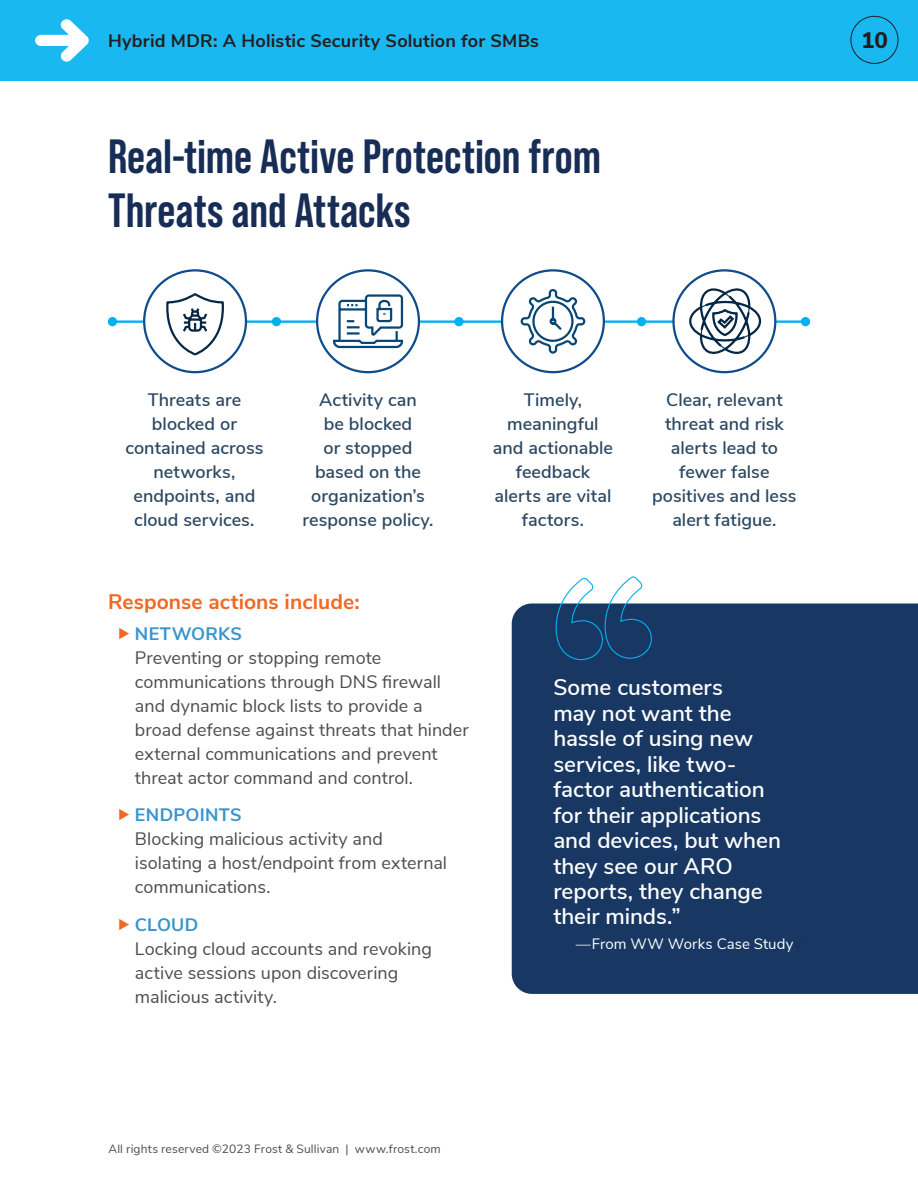
<style>
.page{position:relative;width:918px;height:1188px;background:#fff}
.page>*{position:absolute;margin:0;border:0;box-sizing:border-box;transform-origin:0 0}
._1st_Lvl_Header{font:700 48px/54px "Bebas Neue Pro";color:#172d55}
.t1{font:600 22.5px/25.5px "Nunito Sans";letter-spacing:-.005em;color:#fff}
.t2{font:800 22.5px "Nunito Sans";color:#231f20}
._2nd_Lvl_Header{font:700 21px "Nunito Sans";letter-spacing:.005em;color:#f26722}
.Bullet_List{font:18px/24px "Nunito Sans";color:#4b4c4d}
.Body_Text{font:600 18px/24px "Nunito Sans";color:#2b4760;text-align:center}
.t3{font:700 18px "Nunito Sans";letter-spacing:.01em;color:#231f20}
.t4{font:15px "Nunito Sans";letter-spacing:.005em;color:#fff}
.t5{font:12px "Nunito Sans";letter-spacing:.015em;color:#4b4c4d}
.s1{font-weight:700;color:#3895ce}
.s2{color:#172d55}
</style>
<div class="page">
<div style="left:0;top:0;width:918px;height:81px;background:#1ab8f1"></div>
<svg style="left:35px;top:19px;width:54px;height:43px"></svg>
<div style="left:850px;top:16px;width:48px;height:48px;border:1px solid #231f20;border-radius:50%"></div>
<hr style="left:112px;top:320px;width:694px;height:3px;background:#00b0f0">
<div style="left:108px;top:317px;width:9px;height:9px;background:#00b0f0;border-radius:50%"></div>
<div style="left:801px;top:317px;width:9px;height:9px;background:#00b0f0;border-radius:50%"></div>
<div style="left:144px;top:270px;width:102px;height:102px;background:#fff;border-radius:50%"></div>
<div style="left:143px;top:269px;width:104px;height:104px;border:2px solid #0e4c8b;border-radius:50%"></div>
<svg style="left:166px;top:293px;width:58px;height:63px"></svg>
<div style="left:317px;top:270px;width:102px;height:102px;background:#fff;border-radius:50%"></div>
<div style="left:316px;top:269px;width:104px;height:104px;border:2px solid #0e4c8b;border-radius:50%"></div>
<svg style="left:333px;top:294px;width:71px;height:55px"></svg>
<div style="left:502px;top:270px;width:102px;height:102px;background:#fff;border-radius:50%"></div>
<div style="left:501px;top:269px;width:104px;height:104px;border:2px solid #0e4c8b;border-radius:50%"></div>
<svg style="left:520px;top:290px;width:66px;height:64px"></svg>
<div style="left:674px;top:270px;width:101px;height:102px;background:#fff;border-radius:50%"></div>
<div style="left:672px;top:269px;width:104px;height:104px;border:2px solid #0e4c8b;border-radius:50%"></div>
<svg style="left:688px;top:285px;width:74px;height:72px"></svg>
<div style="left:272px;top:317px;width:9px;height:9px;background:#00b0f0;border-radius:50%"></div>
<div style="left:454px;top:317px;width:10px;height:9px;background:#00b0f0;border-radius:50%"></div>
<div style="left:637px;top:317px;width:9px;height:9px;background:#00b0f0;border-radius:50%"></div>
<div style="left:512px;top:603px;width:406px;height:391px;background:#183863"></div>
<svg style="left:555px;top:576px;width:97px;height:197px"></svg>
<p class="t3" style="left:108px;top:28px;width:433px">Hybrid MDR: A Holistic Security Solution for SMBs</p>
<p class="t2" style="left:861px;top:24px;width:29px">10</p>
<h1 class="_1st_Lvl_Header" style="left:108px;top:129px;width:494px">Real-time Active Protection from<br>Threats and Attacks</h1>
<p class="Body_Text" style="left:125px;top:386px;width:139px">Threats are blocked or contained across networks, endpoints, and cloud services.</p>
<p class="Body_Text" style="left:302px;top:386px;width:133px">Activity can<br>be blocked<br>or stopped based on the organization’s response policy.</p>
<p class="Body_Text" style="left:493px;top:386px;width:122px">Timely, meaningful and actionable feedback alerts are vital factors.</p>
<p class="Body_Text" style="left:652px;top:386px;width:146px">Clear, relevant threat and risk alerts lead to fewer false positives and less alert fatigue.</p>
<h2 class="_2nd_Lvl_Header" style="left:108px;top:587px;width:253px">Response actions include:</h2>
<p class="Bullet_List" style="left:135px;top:621px;width:335px"><span class="s1">NETWORKS<br></span>Preventing or stopping remote communications through DNS firewall and dynamic block lists to provide a broad defense against threats that hinder external communications and prevent threat actor command and control.</p>
<p class="Bullet_List" style="left:135px;top:802px;width:314px"><span class="s1">ENDPOINTS<br></span>Blocking malicious activity and isolating a host/endpoint from external communications.</p>
<p class="Bullet_List" style="left:135px;top:912px;width:299px"><span class="s1">CLOUD<br></span>Locking cloud accounts and revoking active sessions upon discovering malicious activity.</p>
<p class="t5" style="left:108px;top:1140px;width:334px">All rights reserved ©2023 Frost &amp; Sullivan | www.frost.com</p>
<p class="t1" style="left:553px;top:673px;width:229px">Some customers<br>may not want the hassle of using new services, like two&shy;factor authentication for their applications and devices, but when they see our ARO reports, they change their minds.”</p>
<p class="t4" style="left:576px;top:933px;width:227px">—From WW Works Case Study<span class="s2">y</span></p>
</div>
